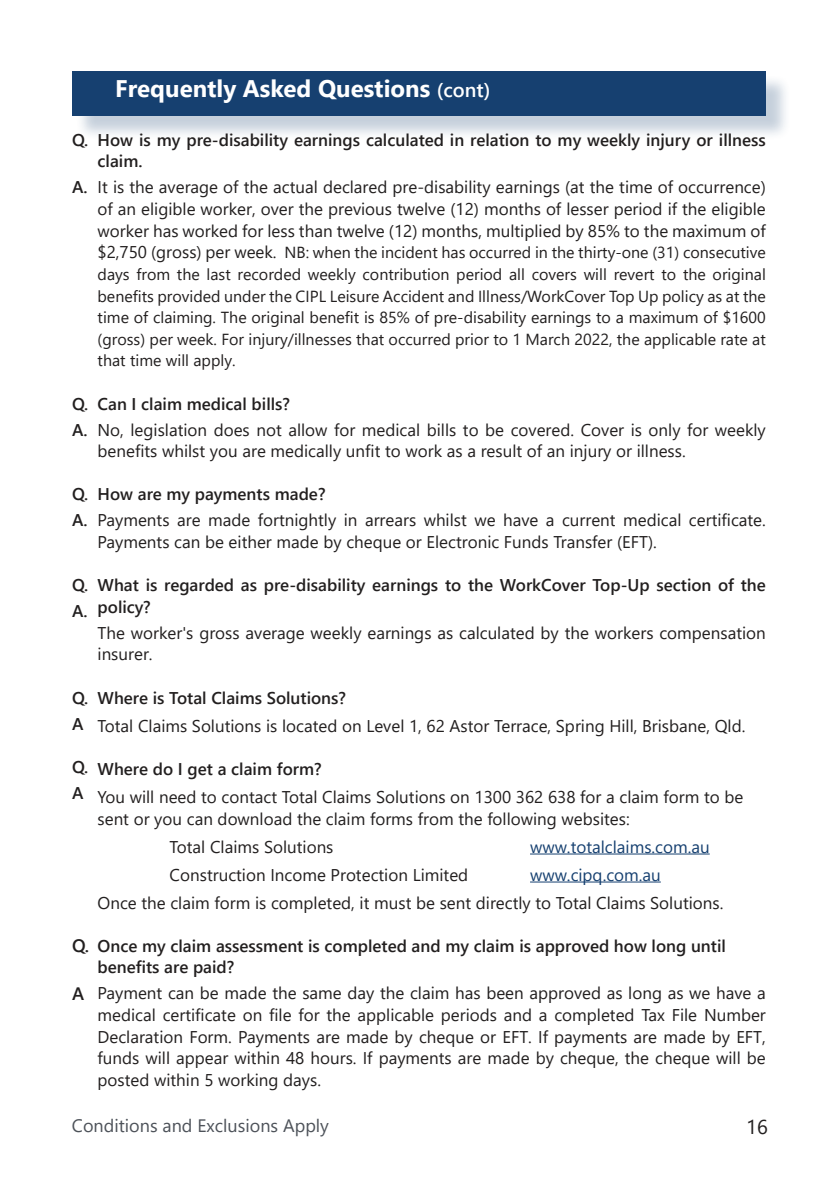
<style>
.page{position:relative;width:840px;height:1191px;background:#fff}
.page>*{position:absolute;margin:0;border:0;box-sizing:border-box;transform-origin:0 0}
.t1{font:700 24px "Segoe UI";color:#fff}
.t2{font:20px "Segoe UI";color:#221f1f}
.t3{font:18px "Segoe UI";color:#4d5259}
.t4{font:600 18px "Segoe UI";color:#221f1f}
.t5{font:17px/21.6px "Segoe UI";color:#221f1f}
.t6{font:600 17px/26px "Segoe UI";color:#221f1f}
.t7{font:17px "Segoe UI";color:#164070}
.t8{font:16px/21.6px "Segoe UI";color:#221f1f;text-align:justify}
.s1{font-weight:600;font-size:20px}
.s2{font-size:17px}
</style>
<div class="page">
<div style="left:75px;top:74px;width:715px;height:66px;background:#174170;opacity:.25"></div>
<div style="left:72px;top:71px;width:693px;height:44px;background:#164070"></div>
<hr style="left:529px;top:853px;width:180px;height:1px;background:#164070">
<hr style="left:529px;top:881px;width:131px;height:1px;background:#164070">
<p class="t6" style="left:72px;top:129px;width:18px">Q.</p>
<p class="t6" style="left:72px;top:176px;width:17px">A.</p>
<p class="t6" style="left:72px;top:392px;width:18px">Q.<br>A.</p>
<p class="t6" style="left:72px;top:483px;width:18px">Q.<br>A.</p>
<p class="t6" style="left:72px;top:574px;width:18px">Q.<br>A.</p>
<p class="t6" style="left:72px;top:686px;width:18px">Q.<br>A</p>
<p class="t6" style="left:72px;top:755px;width:18px">Q.<br>A</p>
<p class="t4" style="left:72px;top:938px;width:19px">Q.</p>
<p class="t4" style="left:72px;top:986px;width:14px">A</p>
<h1 class="t1" style="left:115px;top:79px;width:376px">Frequently Asked Questions <span class="s1">(cont)</span></h1>
<p class="t6" style="left:97px;top:128px;width:669px;line-height:21.6px">How is my pre-disability earnings calculated in relation to my weekly injury or illness claim.</p>
<p class="t5" style="left:97px;top:178px;width:669px;text-align:justify">It is the average of the actual declared pre-disability earnings (at the time of occurrence) of an eligible worker, over the previous twelve (12) months of lesser period if the eligible worker has worked for less than twelve (12) months, multiplied by 85% to the maximum of</p>
<p class="t8" style="left:97px;top:240px;width:669px"><span class="s2">$2,750 (gross) per week.</span> NB: when the incident has occurred in the thirty-one (31) consecutive days from the last recorded weekly contribution period all covers will revert to the original benefits provided under the CIPL Leisure Accident and Illness/WorkCover Top Up policy as at the time of claiming. The original benefit is 85% of pre-disability earnings to a maximum of $1600 (gross) per week. For injury/illnesses that occurred prior to 1 March 2022, the applicable rate at that time will apply.</p>
<p class="t6" style="left:97px;top:389px;width:194px">Can I claim medical bills?</p>
<p class="t5" style="left:97px;top:417px;width:669px">No, legislation does not allow for medical bills to be covered. Cover is only for weekly benefits whilst you are medically unfit to work as a result of an injury or illness.</p>
<p class="t6" style="left:97px;top:480px;width:229px">How are my payments made?</p>
<p class="t5" style="left:97px;top:508px;width:669px">Payments are made fortnightly in arrears whilst we have a current medical certificate.<br>Payments can be either made by cheque or Electronic Funds Transfer (EFT).</p>
<p class="t6" style="left:97px;top:573px;width:669px;line-height:21.6px">What is regarded as pre-disability earnings to the WorkCover Top-Up section of the policy?</p>
<p class="t5" style="left:97px;top:620px;width:669px">The worker's gross average weekly earnings as calculated by the workers compensation insurer.</p>
<p class="t6" style="left:97px;top:683px;width:250px">Where is Total Claims Solutions?</p>
<p class="t5" style="left:97px;top:713px;width:649px">Total Claims Solutions is located on Level 1, 62 Astor Terrace, Spring Hill, Brisbane, Qld.</p>
<p class="t6" style="left:97px;top:754px;width:225px">Where do I get a claim form?</p>
<p class="t5" style="left:97px;top:784px;width:647px">You will need to contact Total Claims Solutions on 1300 362 638 for a claim form to be sent or you can download the claim forms from the following websites:</p>
<p class="t5" style="left:169px;top:837px;width:165px">Total Claims Solutions</p>
<p class="t7" style="left:529px;top:839px;width:181px">www.totalclaims.com.au</p>
<p class="t5" style="left:169px;top:865px;width:300px">Construction Income Protection Limited</p>
<p class="t7" style="left:529px;top:867px;width:132px">www.cipq.com.au</p>
<p class="t5" style="left:97px;top:890px;width:627px">Once the claim form is completed, it must be sent directly to Total Claims Solutions.</p>
<p class="t6" style="left:97px;top:936px;width:629px;line-height:21.6px">Once my claim assessment is completed and my claim is approved how long until benefits are paid?</p>
<p class="t5" style="left:97px;top:981px;width:669px;text-align:justify">Payment can be made the same day the claim has been approved as long as we have a medical certificate on file for the applicable periods and a completed Tax File Number Declaration Form. Payments are made by cheque or EFT. If payments are made by EFT, funds will appear within 48 hours. If payments are made by cheque, the cheque will be posted within 5 working days.</p>
<p class="t3" style="left:72px;top:1118px;width:258px">Conditions and Exclusions Apply</p>
<p class="t2" style="left:745px;top:1118px;width:23px">16</p>
</div>
